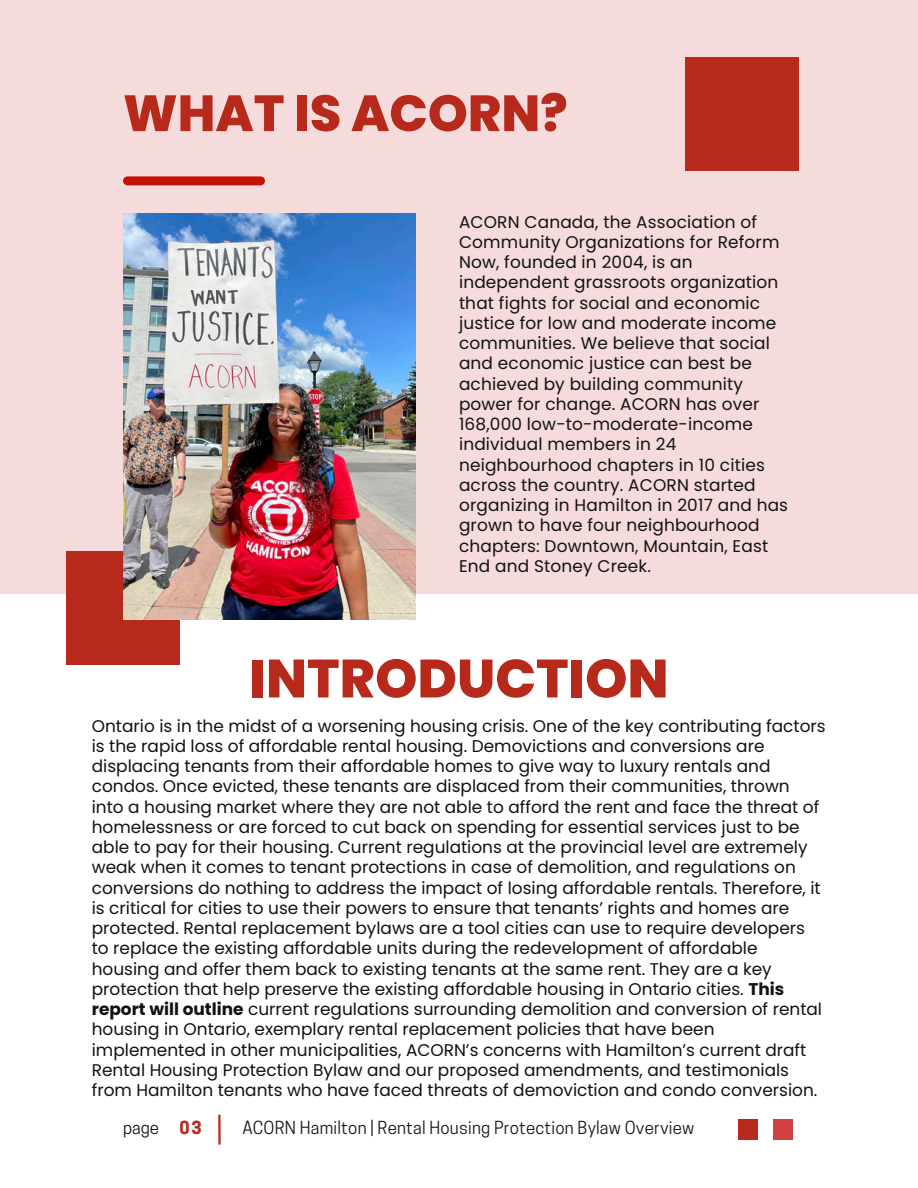
<style>
.page{position:relative;width:918px;height:1188px;background:#fff}
.page>*{position:absolute;margin:0;border:0;box-sizing:border-box;transform-origin:0 0}
.t1{font:800 53.85px "Poppins";color:#b6291b}
.t2{font:800 50.85px "Poppins";color:#b6291b}
.t3{font:16.95px/20.2px "Poppins";color:#121212}
.t4{font:16.95px "Cooper Hewitt";letter-spacing:.01em;color:#191717}
.t5{font:700 16.95px "Cooper Hewitt";color:#b6291b}
.s1{font-weight:700}
</style>
<div class="page">
<div style="left:0;top:0;width:918px;height:594px;background:#f5dbdb"></div>
<div style="left:66px;top:551px;width:114px;height:114px;background:#b6291b"></div>
<div style="left:685px;top:57px;width:114px;height:114px;background:#b6291b"></div>
<img style="left:123px;top:213px;width:293px;height:406px">
<div style="left:128px;top:176px;width:133px;height:9px;background:#c41200"></div>
<hr style="left:218px;top:1115px;width:3px;height:30px;background:#b6291b">
<div style="left:738px;top:1120px;width:20px;height:20px;background:#b6291b"></div>
<div style="left:773px;top:1120px;width:20px;height:20px;background:#cf4040"></div>
<h1 class="t2" style="left:123px;top:78px;width:446px">WHAT IS ACORN?</h1>
<h1 class="t3" style="left:459px;top:212px;width:331px">ACORN Canada, the Association of Community Organizations for Reform Now, founded in 2004, is an independent grassroots organization that fights for social and economic justice for low and moderate income communities. We believe that social and economic justice can best be achieved by building community power for change. ACORN has over 168,000 low-to-moderate-income individual members in 24 neighbourhood chapters in 10 cities across the country. ACORN started organizing in Hamilton in 2017 and has grown to have four neighbourhood chapters: Downtown, Mountain, East End and Stoney Creek.</h1>
<p class="t1" style="left:249px;top:641px;width:421px">INTRODUCTION</p>
<p class="t3" style="left:92px;top:716px;width:735px">Ontario is in the midst of a worsening housing crisis. One of the key contributing factors is the rapid loss of affordable rental housing. Demovictions and conversions are displacing tenants from their affordable homes to give way to luxury rentals and condos. Once evicted, these tenants are displaced from their communities, thrown into a housing market where they are not able to afford the rent and face the threat of homelessness or are forced to cut back on spending for essential services just to be able to pay for their housing. Current regulations at the provincial level are extremely weak when it comes to tenant protections in case of demolition, and regulations on conversions do nothing to address the impact of losing affordable rentals. Therefore, it is critical for cities to use their powers to ensure that tenants’ rights and homes are protected. Rental replacement bylaws are a tool cities can use to require developers to replace the existing affordable units during the redevelopment of affordable housing and offer them back to existing tenants at the same rent. They are a key protection that help preserve the existing affordable housing in Ontario cities. <span class="s1">This report will outline</span> current regulations surrounding demolition and conversion of rental housing in Ontario, exemplary rental replacement policies that have been implemented in other municipalities, ACORN’s concerns with Hamilton’s current draft Rental Housing Protection Bylaw and our proposed amendments, and testimonials from Hamilton tenants who have faced threats of demoviction and condo conversion.</p>
<h2 class="t4" style="left:123px;top:1121px;width:38px">page</h2>
<p class="t5" style="left:180px;top:1121px;width:24px">03</p>
<h2 class="t4" style="left:242px;top:1121px;width:453px">ACORN Hamilton | Rental Housing Protection Bylaw Overview</h2>
</div>
